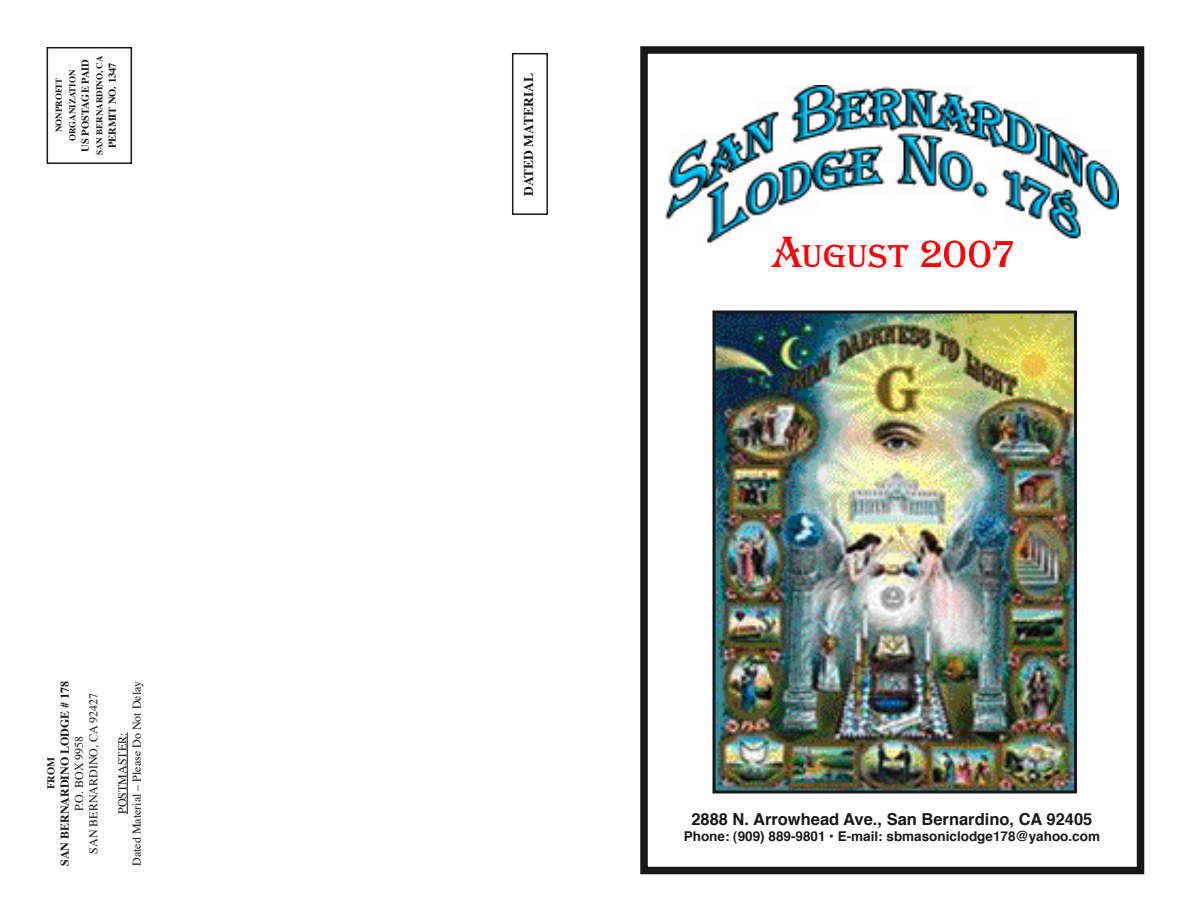
<style>
.page{position:relative;width:1188px;height:918px;background:#fff}
.page>*{position:absolute;margin:0;border:0;box-sizing:border-box;transform-origin:0 0}
.t1{font:45px "Algerian Bas SCD";color:#ff0009}
.t2{font:700 16.5px "Helvetica";color:#1a1718}
.t3{font:700 13.5px "Helvetica";color:#1a1718}
.t4{font:700 13.5px "Times";color:#1a1718}
.t5{font:12px/14.4px "Times";color:#1a1718;text-align:center}
.t6{font:700 12px "Times";color:#1a1718}
.t7{font:700 10.5px "Times";color:#1a1718}
.t8{font:700 9px/13.5px "Times";color:#1a1718;text-align:center}
.s1{font-size:54px}
</style>
<div class="page">
<div style="left:640px;top:46px;width:504px;height:828px;border:8px solid #1a1718"></div>
<div style="left:47px;top:47px;width:85px;height:117px;border:2px solid #1a1718"></div>
<div style="left:512px;top:53px;width:36px;height:162px;border:2px solid #1a1718"></div>
<hr style="left:127px;top:733px;width:1px;height:81px;background:#1a1718">
<img style="left:665px;top:86px;width:453px;height:157px">
<img style="left:716px;top:314px;width:357px;height:476px">
<div style="left:712px;top:310px;width:365px;height:484px;border:3px solid #1a1718"></div>
<p class="t8" style="left:51px;top:141px;width:73px;rotate:-90deg">NONPROFIT<br>ORGANIZATION</p>
<p class="t7" style="left:75px;top:152px;width:94px;rotate:-90deg">US POSTAGE PAID</p>
<p class="t8" style="left:92px;top:155px;width:101px;rotate:-90deg">SAN BERNARDINO, CA</p>
<p class="t7" style="left:102px;top:148px;width:88px;rotate:-90deg">PERMIT NO. 1347</p>
<p class="t6" style="left:53px;top:866px;width:187px;rotate:-90deg">SAN BERNARDINO LODGE # 178</p>
<p class="t5" style="left:71px;top:854px;width:162px;rotate:-90deg">P.O. BOX 9958<br>SAN BERNARDINO, CA 92427</p>
<p class="t7" style="left:41px;top:789px;width:34px;rotate:-90deg">FROM</p>
<p class="t5" style="left:114px;top:866px;width:187px;rotate:-90deg">POSTMASTER:<br>Dated Material – Please Do Not Delay</p>
<p class="t4" style="left:516px;top:196px;width:124px;rotate:-90deg">DATED MATERIAL</p>
<h1 class="t1" style="left:772px;top:229px;width:244px">August <span class="s1">2007</span></h1>
<h2 class="t2" style="left:691px;top:804px;width:403px">2888 N. Arrowhead Ave., San Bernardino, CA 92405</h2>
<p class="t3" style="left:684px;top:824px;width:418px">Phone: (909) 889-9801 • E-mail: sbmasoniclodge178@yahoo.com</p>
</div>
